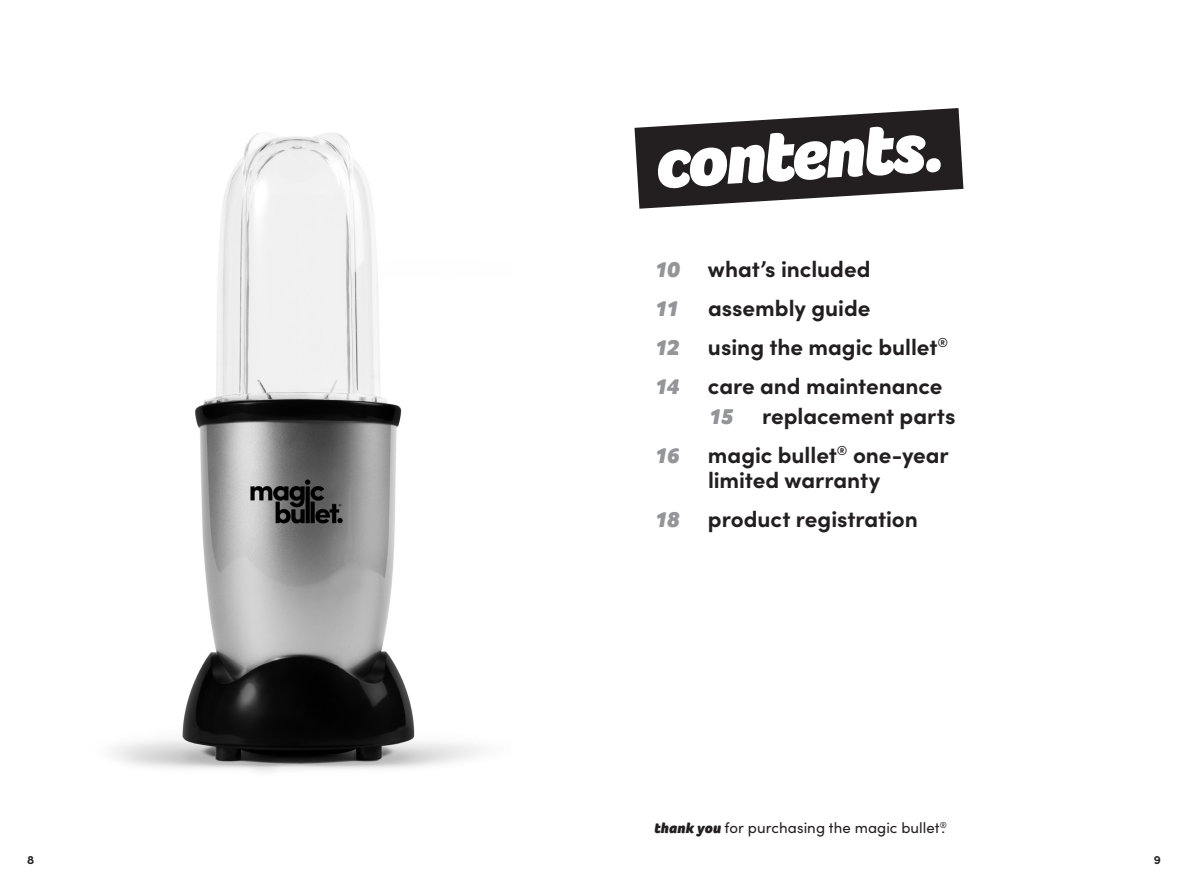
<style>
.page{position:relative;width:1188px;height:893px;background:#fff}
.page>*{position:absolute;margin:0;border:0;box-sizing:border-box;transform-origin:0 0}
.t1{font:italic 900 75px "Foco";color:#fff}
.t2{font:700 22.5px/25.5px "Sofia Pro";letter-spacing:-.005em;color:#231f20}
.t3{font:italic 900 22.5px "Foco";letter-spacing:-.05em;color:#939598}
.BodayCopy_10_12{font:15px "Sofia Pro";letter-spacing:.005em;color:#231f20}
.t4{font:700 12px "Sofia Pro";color:#231f20}
.s1{font-family:"Foco";font-weight:900;font-style:italic}
</style>
<div class="page">
<svg style="left:634px;top:108px;width:329px;height:101px"></svg>
<img style="left:114px;top:132px;width:366px;height:640px">
<p class="t1" style="left:651px;top:112px;width:291px;rotate:-3deg">contents.</p>
<p class="t3" style="left:654px;top:254px;width:27px">10</p>
<p class="t2" style="left:708px;top:254px;width:164px">what’s included</p>
<p class="t3" style="left:654px;top:293px;width:26px">11</p>
<p class="t2" style="left:708px;top:293px;width:164px">assembly guide</p>
<p class="t3" style="left:654px;top:332px;width:27px">12</p>
<p class="t2" style="left:708px;top:332px;width:242px">using the magic bullet<sup>®</sup></p>
<p class="t3" style="left:654px;top:371px;width:27px">14</p>
<p class="t2" style="left:708px;top:371px;width:236px">care and maintenance</p>
<p class="t3" style="left:708px;top:401px;width:27px">15</p>
<p class="t2" style="left:762px;top:401px;width:195px">replacement parts</p>
<p class="t3" style="left:654px;top:440px;width:27px">16</p>
<p class="t2" style="left:708px;top:440px;width:242px">magic bullet<sup>®</sup> one-year limited warranty</p>
<p class="t3" style="left:654px;top:505px;width:27px">18</p>
<p class="t2" style="left:708px;top:505px;width:211px">product registration</p>
<p class="BodayCopy_10_12" style="left:654px;top:817px;width:295px"><span class="s1">thank you</span> for purchasing the magic bullet<sup>®</sup>.</p>
<p class="t4" style="left:27px;top:850px;width:9px">8</p>
<p class="t4" style="left:1154px;top:850px;width:9px">9</p>
</div>
